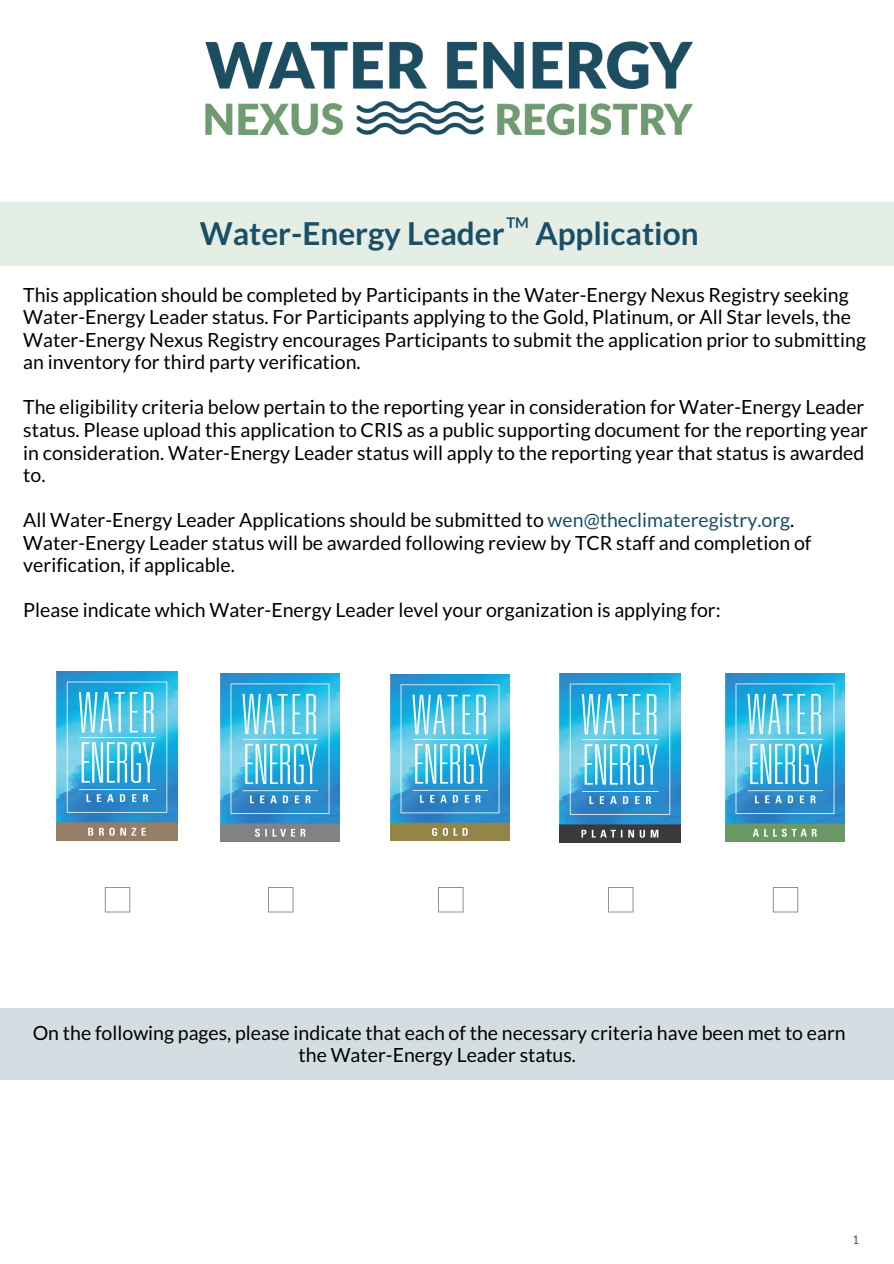
<style>
.page{position:relative;width:894px;height:1264px;background:#fff}
.page>*{position:absolute;margin:0;border:0;box-sizing:border-box;transform-origin:0 0}
.t1{font:700 31.5px "Lato";color:#1a4f66}
.t2{font:19.5px/22.5px "Lato";color:#000}
.t3{font:700 14.7px "Lato";color:#1a4f66}
.t4{font:12px "Lato";color:#000}
.s1{color:#1a4f66}
</style>
<div class="page">
<div style="left:0;top:202px;width:893px;height:64px;background:#e5eee5"></div>
<div style="left:0;top:1008px;width:893px;height:71px;background:#d4dee2"></div>
<svg style="left:105px;top:887px;width:25px;height:25px"></svg>
<svg style="left:268px;top:887px;width:25px;height:25px"></svg>
<svg style="left:438px;top:887px;width:25px;height:25px"></svg>
<svg style="left:608px;top:887px;width:25px;height:25px"></svg>
<svg style="left:772px;top:887px;width:26px;height:25px"></svg>
<img style="left:205px;top:41px;width:488px;height:95px">
<img style="left:57px;top:671px;width:120px;height:169px">
<img style="left:220px;top:673px;width:120px;height:168px">
<img style="left:391px;top:674px;width:118px;height:166px">
<img style="left:559px;top:673px;width:121px;height:169px">
<img style="left:725px;top:673px;width:119px;height:168px">
<p class="t3" style="left:506px;top:214px;width:24px">TM</p>
<p class="t1" style="left:200px;top:214px;width:500px">Water-Energy Leader Application</p>
<p class="t2" style="left:23px;top:283px;width:844px">This application should be completed by Participants in the Water-Energy Nexus Registry seeking Water-Energy Leader status. For Participants applying to the Gold, Platinum, or All Star levels, the Water-Energy Nexus Registry encourages Participants to submit the application prior to submitting an inventory for third party verification.</p>
<p class="t2" style="left:23px;top:395px;width:846px">The eligibility criteria below pertain to the reporting year in consideration for Water-Energy Leader status. Please upload this application to CRIS as a public supporting document for the reporting year in consideration. Water-Energy Leader status will apply to the reporting year that status is awarded to.</p>
<p class="t2" style="left:23px;top:508px;width:772px">All Water-Energy Leader Applications should be submitted to <span class="s1">wen@theclimateregistry.org</span>.</p>
<p class="t2" style="left:23px;top:531px;width:789px">Water-Energy Leader status will be awarded following review by TCR staff and completion of verification, if applicable.</p>
<p class="t2" style="left:23px;top:598px;width:698px">Please indicate which Water-Energy Leader level your organization is applying for:</p>
<p class="t2" style="left:33px;top:1021px;width:814px;text-align:center">On the following pages, please indicate that each of the necessary criteria have been met to earn the Water-Energy Leader status.</p>
<p class="t4" style="left:852px;top:1231px;width:8px">1</p>
</div>
